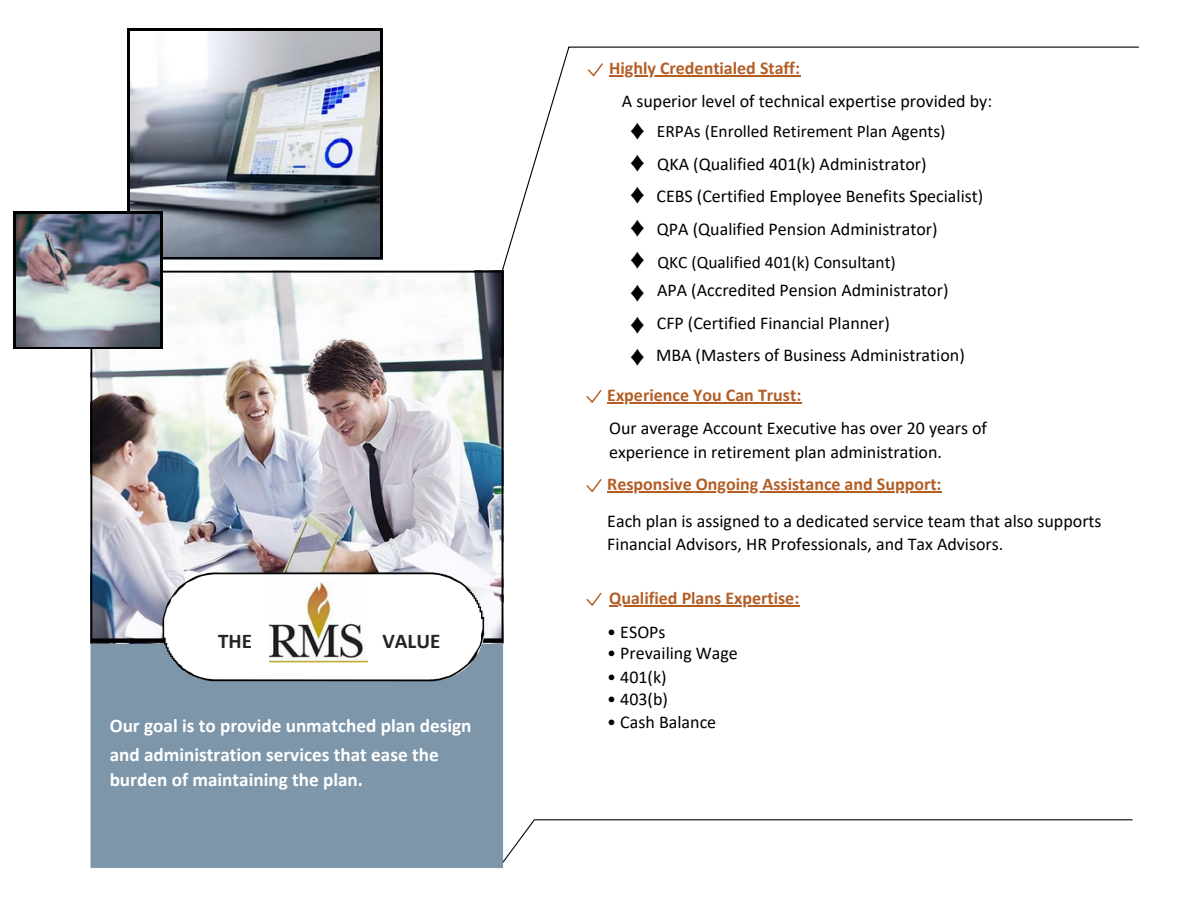
<style>
.page{position:relative;width:1188px;height:918px;background:#fff}
.page>*{position:absolute;margin:0;border:0;box-sizing:border-box;transform-origin:0 0}
.t1{font:700 21px "Calibri";color:#252525}
.t2{font:700 19.2px/28.8px "Calibri";color:#fff}
.t3{font:18px/23.7px "Calibri";color:#000}
.t4{font:700 18px "Calibri";color:#b35e25}
.t5{font:18px "Noto Sans CJ Ksc";color:#000}
.t6{font:17.4px "Calibri";color:#000}
</style>
<div class="page">
<img style="left:90px;top:688px;width:1043px;height:181px">
<svg style="left:504px;top:47px;width:635px;height:216px"></svg>
<img style="left:90px;top:263px;width:416px;height:425px">
<img style="left:129px;top:29px;width:254px;height:230px">
<hr style="left:127px;top:29px;width:2px;height:230px;background:#000">
<hr style="left:129px;top:29px;width:252px;height:2px;background:#000">
<hr style="left:381px;top:29px;width:1px;height:230px;background:#000">
<hr style="left:129px;top:257px;width:252px;height:2px;background:#000">
<img style="left:16px;top:213px;width:145px;height:134px">
<hr style="left:14px;top:211px;width:2px;height:138px;background:#000">
<hr style="left:16px;top:211px;width:145px;height:2px;background:#000">
<hr style="left:161px;top:211px;width:2px;height:138px;background:#000">
<hr style="left:16px;top:347px;width:145px;height:2px;background:#000">
<img style="left:270px;top:582px;width:97px;height:81px">
<svg style="left:586px;top:390px;width:15px;height:13px"></svg>
<hr style="left:607px;top:402px;width:195px;height:1px;background:#b35e25">
<hr style="left:609px;top:75px;width:191px;height:2px;background:#b35e25">
<hr style="left:607px;top:491px;width:335px;height:1px;background:#b35e25">
<hr style="left:609px;top:605px;width:191px;height:1px;background:#b35e25">
<svg style="left:586px;top:593px;width:15px;height:13px"></svg>
<svg style="left:588px;top:63px;width:14px;height:13px"></svg>
<svg style="left:586px;top:479px;width:15px;height:13px"></svg>
<p class="t1" style="left:218px;top:632px;width:35px">THE</p>
<h3 class="t1" style="left:382px;top:632px;width:59px">VALUE</h3>
<p class="t2" style="left:110px;top:713px;width:363px">Our goal is to provide unmatched plan design and administration services that ease the</p>
<p class="t2" style="left:110px;top:767px;width:255px">burden of maintaining the plan.</p>
<p class="t4" style="left:609px;top:61px;width:192px">Highly Credentialed Staff:</p>
<p class="t3" style="left:622px;top:91px;width:372px">A superior level of technical expertise provided by:</p>
<p class="t6" style="left:657px;top:124px;width:290px">ERPAs (Enrolled Retirement Plan Agents)</p>
<p class="t3" style="left:657px;top:154px;width:271px">QKA (Qualified 401(k) Administrator)</p>
<p class="t3" style="left:656px;top:186px;width:328px">CEBS (Certified Employee Benefits Specialist)</p>
<h1 class="t3" style="left:657px;top:218px;width:282px">QPA (Qualified Pension Administrator)</h1>
<h1 class="t6" style="left:658px;top:255px;width:240px">QKC (Qualified 401(k) Consultant)</h1>
<p class="t3" style="left:657px;top:280px;width:293px">APA (Accredited Pension Administrator)</p>
<p class="t3" style="left:657px;top:312px;width:234px">CFP (Certified Financial Planner)</p>
<p class="t3" style="left:656px;top:345px;width:310px">MBA (Masters of Business Administration)</p>
<p class="t5" style="left:629px;top:117px;width:19px">♦</p>
<p class="t5" style="left:629px;top:149px;width:19px">♦</p>
<p class="t5" style="left:629px;top:182px;width:19px">♦</p>
<p class="t5" style="left:629px;top:214px;width:19px">♦</p>
<p class="t5" style="left:629px;top:246px;width:19px">♦</p>
<h3 class="t5" style="left:629px;top:279px;width:19px">♦</h3>
<h3 class="t5" style="left:629px;top:311px;width:19px">♦</h3>
<p class="t5" style="left:629px;top:343px;width:19px">♦</p>
<p class="t4" style="left:607px;top:387px;width:196px">Experience You Can Trust:</p>
<p class="t3" style="left:609px;top:418px;width:380px">Our average Account Executive has over 20 years of experience in retirement plan administration.</p>
<p class="t4" style="left:607px;top:477px;width:336px">Responsive Ongoing Assistance and Support:</p>
<p class="t3" style="left:607px;top:510px;width:496px">Each plan is assigned to a dedicated service team that also supports<br>Financial Advisors, HR Professionals, and Tax Advisors.</p>
<p class="t4" style="left:609px;top:590px;width:192px">Qualified Plans Expertise:</p>
<p class="t3" style="left:607px;top:621px;width:60px">• ESOPs</p>
<p class="t3" style="left:607px;top:643px;width:132px">• Prevailing Wage</p>
<p class="t3" style="left:607px;top:666px;width:61px">• 401(k)</p>
<p class="t3" style="left:607px;top:689px;width:62px">• 403(b)</p>
<p class="t3" style="left:607px;top:712px;width:110px">• Cash Balance</p>
</div>
